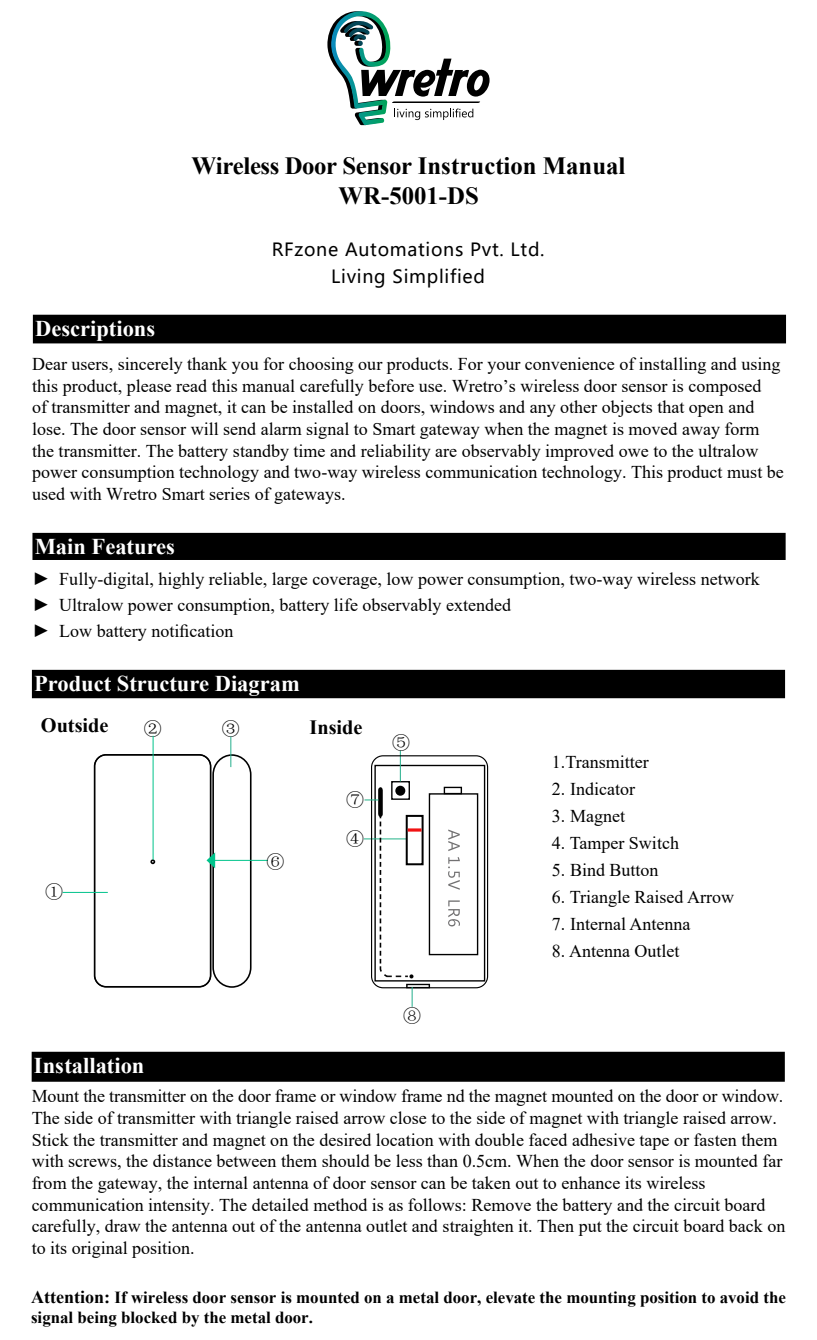
<style>
.page{position:relative;width:817px;height:1340px;background:#fff}
.page>*{position:absolute;margin:0;border:0;box-sizing:border-box;transform-origin:0 0}
.t1{font:700 24.75px/29.7px "Times New Roman";color:#000;text-align:center}
.t2{font:700 22.5px "Times New Roman";color:#fff}
.t3{font:700 20.25px "Times New Roman";color:#000}
.t4{font:18px/21.6px "Times New Roman";color:#000}
.t5{font:18px/26.1px "Microsoft Ya Hei";letter-spacing:.04em;color:#000;text-align:center}
.t6{font:18px "Sim Sun";color:#000}
.t7{font:700 16.88px/20.2px "Times New Roman";color:#000}
.s1{font-size:18px}
</style>
<div class="page">
<div style="left:34px;top:316px;width:750px;height:26px;background:#000"></div>
<div style="left:33px;top:315px;width:752px;height:28px;border:2px solid #000"></div>
<div style="left:33px;top:1052px;width:750px;height:28px;background:#000"></div>
<div style="left:32px;top:1051px;width:752px;height:30px;border:2px solid #000"></div>
<div style="left:34px;top:534px;width:750px;height:25px;background:#000"></div>
<div style="left:32px;top:533px;width:753px;height:27px;border:2px solid #000"></div>
<div style="left:33px;top:671px;width:750px;height:26px;background:#000"></div>
<div style="left:32px;top:670px;width:752px;height:28px;border:2px solid #000"></div>
<div style="left:374px;top:764px;width:111px;height:217px;border:1px solid #000"></div>
<div style="left:428px;top:793px;width:50px;height:162px;border:1px solid #000"></div>
<div style="left:443px;top:786px;width:19px;height:8px;border:1px solid #000"></div>
<svg style="left:448px;top:829px;width:12px;height:97px"></svg>
<div style="left:391px;top:781px;width:19px;height:18px;border:1px solid #000"></div>
<hr style="left:400px;top:750px;width:1px;height:31px;background:#23ae8b">
<div style="left:405px;top:815px;width:18px;height:50px;border:2px solid #000"></div>
<hr style="left:407px;top:828px;width:14px;height:3px;background:#f11213">
<div style="left:94px;top:754px;width:117px;height:233px;border:1px solid #000;border-radius:12px"></div>
<svg style="left:150px;top:859px;width:5px;height:5px"></svg>
<hr style="left:153px;top:735px;width:1px;height:124px;background:#00c38b">
<hr style="left:63px;top:892px;width:45px;height:1px;background:#00c38b">
<div style="left:371px;top:755px;width:117px;height:233px;border:1px solid #000;border-radius:12px"></div>
<hr style="left:214px;top:860px;width:54px;height:1px;background:#00c38b">
<svg style="left:206px;top:753px;width:46px;height:235px"></svg>
<hr style="left:230px;top:736px;width:1px;height:31px;background:#23ae8b">
<div style="left:406px;top:983px;width:24px;height:5px;border:1px solid #000"></div>
<svg style="left:364px;top:787px;width:49px;height:191px"></svg>
<svg style="left:411px;top:987px;width:1px;height:19px"></svg>
<svg style="left:327px;top:11px;width:162px;height:114px"></svg>
<h1 class="t1" style="left:191px;top:150px;width:435px">Wireless Door Sensor Instruction Manual<br>WR-5001-DS</h1>
<p class="t5" style="left:271px;top:236px;width:274px">RFzone Automations Pvt. Ltd.<br>Living Simplified</p>
<p class="t2" style="left:35px;top:312px;width:121px">Descriptions</p>
<p class="t4" style="left:32px;top:353px;width:753px">Dear users, sincerely thank you for choosing our products. For your convenience of installing and using this product, please read this manual carefully before use. Wretro’s wireless door sensor is composed<br>of transmitter and magnet, it can be installed on doors, windows and any other objects that open and lose. The door sensor will send alarm signal to Smart gateway when the magnet is moved away form the transmitter. The battery standby time and reliability are observably improved owe to the ultralow power consumption technology and two-way wireless communication technology. This product must be used with Wretro Smart series of gateways.</p>
<p class="t2" style="left:35px;top:530px;width:142px">Main Features</p>
<p class="t4" style="left:32px;top:565px;width:728px;line-height:26.1px">► Fully-digital, highly reliable, large coverage, low power consumption, two-way wireless network ► Ultralow power consumption, battery life observably extended<br>► Low battery notification</p>
<p class="t2" style="left:34px;top:667px;width:267px">Product Structure Diagram</p>
<p class="t3" style="left:41px;top:710px;width:69px">Outside</p>
<p class="t3" style="left:309px;top:712px;width:54px">Inside</p>
<p class="t6" style="left:144px;top:719px;width:19px">②</p>
<p class="t6" style="left:222px;top:719px;width:19px">③</p>
<p class="t6" style="left:346px;top:791px;width:19px">⑦</p>
<p class="t6" style="left:45px;top:882px;width:19px">①</p>
<p class="t6" style="left:266px;top:852px;width:19px">⑥</p>
<p class="t6" style="left:346px;top:829px;width:19px">④</p>
<p class="t6" style="left:392px;top:733px;width:19px">⑤</p>
<p class="t2" style="left:34px;top:1048px;width:112px">Installation</p>
<p class="t6" style="left:403px;top:1006px;width:19px">⑧</p>
<p class="t4" style="left:552px;top:750px;width:98px">1.Transmitter</p>
<p class="t4" style="left:552px;top:777px;width:84px">2. Indicator</p>
<p class="t4" style="left:552px;top:804px;width:74px">3. Magnet</p>
<p class="t4" style="left:552px;top:831px;width:128px">4. Tamper Switch</p>
<p class="t4" style="left:552px;top:858px;width:108px">5. Bind Button</p>
<p class="t4" style="left:552px;top:885px;width:184px">6. Triangle Raised Arrow</p>
<p class="t4" style="left:552px;top:912px;width:140px">7. Internal Antenna</p>
<p class="t4" style="left:552px;top:939px;width:129px">8. Antenna Outlet</p>
<p class="t4" style="left:32px;top:1085px;width:755px">Mount the transmitter on the door frame or window frame nd the magnet mounted on the door or window.<br>The side of transmitter with triangle raised arrow close to the side of magnet with triangle raised arrow.<br>Stick the transmitter and magnet on the desired location with double faced adhesive tape or fasten them with screws, the distance between them should be less than 0.5cm. When the door sensor is mounted far from the gateway, the internal antenna of door sensor can be taken out to enhance its wireless communication intensity. The detailed method is as follows: Remove the battery and the circuit board carefully, draw the antenna out of the antenna outlet and straighten it. Then put the circuit board back on to its original position.</p>
<p class="t7" style="left:31px;top:1286px;width:756px"><span class="s1">Attention:</span> If wireless door sensor is mounted on a metal door, elevate the mounting position to avoid the signal being blocked by the metal door.</p>
</div>
